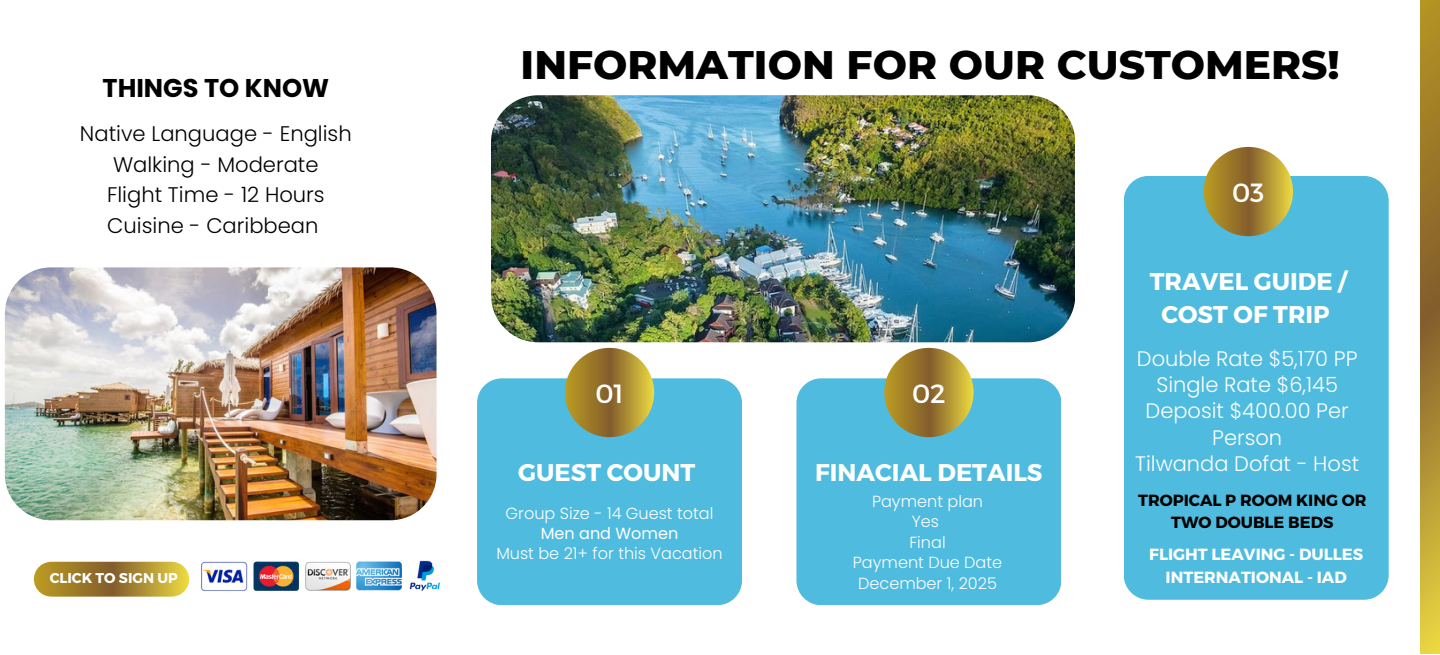
<style>
.page{position:relative;width:1440px;height:655px;background:#fff}
.page>*{position:absolute;margin:0;border:0;box-sizing:border-box;transform-origin:0 0}
.t1{font:800 40.65px "Montserrat";color:#000}
.t2{font:26.4px "Montserrat";color:#fff}
.t3{font:700 25.65px "Poppins";color:#000}
.t4{font:700 24.15px/33.5px "Montserrat";color:#fff;text-align:center}
.t5{font:300 21.15px/30.8px "Poppins";color:#000;text-align:center}
.t6{font:300 21px/26.4px "Poppins";color:#fff;text-align:center}
.t7{font:700 16.2px/22.5px "Montserrat";color:#fff;text-align:center}
.t8{font:700 16.2px/22.5px "Montserrat";color:#000;text-align:center}
.t9{font:300 16.05px/20.5px "Poppins";color:#fff;text-align:center}
.t10{font:700 14.1px "Montserrat";color:#fff}
.s1{font-weight:400}
</style>
<div class="page">
<img style="left:5px;top:267px;width:432px;height:253px;border-radius:46px">
<img style="left:491px;top:95px;width:584px;height:247px;border-radius:47px">
<div style="left:477px;top:378px;width:265px;height:227px;background:#4fbbdf;border-radius:25px"></div>
<svg style="left:565px;top:348px;width:89px;height:89px;background:#a4842e"></svg>
<div style="left:796px;top:378px;width:265px;height:227px;background:#4fbbdf;border-radius:25px"></div>
<svg style="left:884px;top:348px;width:90px;height:89px;background:#a48530"></svg>
<div style="left:1124px;top:176px;width:265px;height:423px;background:#4fbbdf;border-radius:25px"></div>
<svg style="left:1204px;top:147px;width:89px;height:89px;background:#a5842e"></svg>
<svg style="left:1421px;top:0;width:19px;height:654px;background:#a9892f"></svg>
<svg style="left:51px;top:562px;width:121px;height:34px;background:#a2812e"></svg>
<img style="left:409px;top:560px;width:31px;height:31px">
<img style="left:201px;top:561px;width:201px;height:30px">
<p class="t3" style="left:103px;top:70px;width:228px">THINGS TO KNOW</p>
<h2 class="t5" style="left:80px;top:118px;width:273px">Native Language - English<br>Walking - Moderate<br>Flight Time - 12 Hours<br>Cuisine - Caribbean</h2>
<h2 class="t10" style="left:50px;top:569px;width:130px">CLICK TO SIGN UP</h2>
<h2 class="t1" style="left:521px;top:40px;width:821px">INFORMATION FOR OUR CUSTOMERS!</h2>
<h1 class="t2" style="left:1232px;top:175px;width:34px">03</h1>
<h3 class="t2" style="left:595px;top:376px;width:30px">01</h3>
<p class="t4" style="left:518px;top:454px;width:178px">GUEST COUNT</p>
<h5 class="t9" style="left:496px;top:503px;width:228px">Group Size - 14 Guest total<br><span class="s1">Men and Women<br></span>Must be 21+ for this Vacation</h5>
<p class="t2" style="left:912px;top:376px;width:35px">02</p>
<p class="t4" style="left:815px;top:454px;width:229px">FINACIAL DETAILS</p>
<p class="t9" style="left:853px;top:490px;width:151px">Payment plan<br>Yes<br>Final<br>Payment Due Date<br>December 1, 2025</p>
<p class="t4" style="left:1150px;top:263px;width:199px">TRAVEL GUIDE /<br>COST OF TRIP</p>
<p class="t6" style="left:1135px;top:345px;width:225px">Double Rate $5,170 PP<br>Single Rate $6,145<br>Deposit $400.00 Per<br>Person<br>Tilwanda Dofat - Host</p>
<p class="t8" style="left:1138px;top:488px;width:230px">TROPICAL P ROOM KING OR<br>TWO DOUBLE BEDS</p>
<h5 class="t7" style="left:1149px;top:542px;width:215px">FLIGHT LEAVING - DULLES<br>INTERNATIONAL - IAD</h5>
</div>
